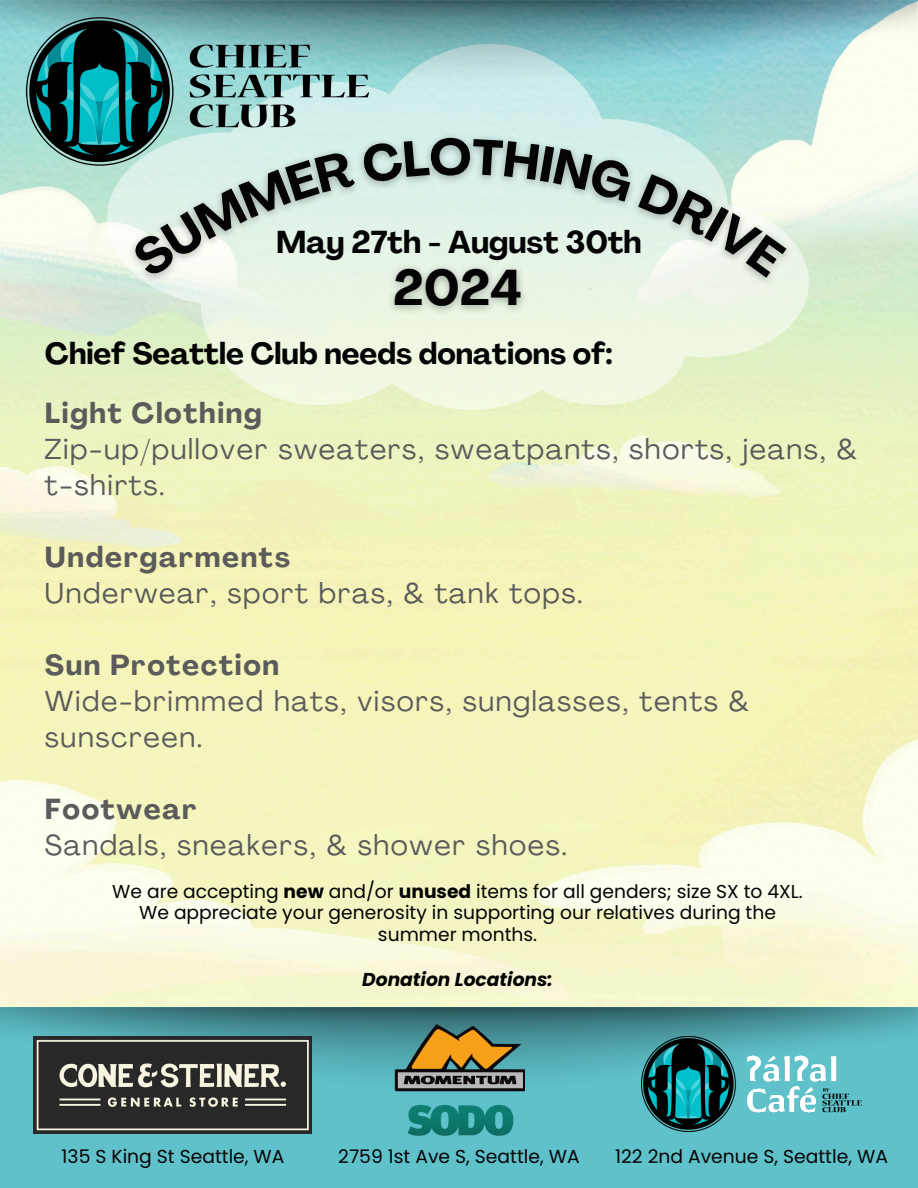
<style>
.page{position:relative;width:918px;height:1188px;background:#fff}
.page>*{position:absolute;margin:0;border:0;box-sizing:border-box;transform-origin:0 0}
.t1{font:700 49.5px "Agrandir";color:#040405}
.t2{font:700 31.2px "Agrandir";color:#040405}
.t3{font:700 30px "Agrandir";color:#040405}
.t4{font:28.5px/36px "Agrandir";letter-spacing:.055em;color:#5b5b5b}
.t5{font:18.75px/21.3px "Poppins";color:#040405;text-align:center}
.t6{font:italic 700 18.75px "Poppins";color:#040405}
.s1{font-weight:700}
</style>
<div class="page">
<div style="left:0;top:1007px;width:918px;height:181px;background:#5fc1ca"></div>
<img style="left:0;top:1007px;width:918px;height:90px">
<img style="left:107px;top:90px;width:701px;height:320px">
<img style="left:20px;top:90px;width:363px;height:85px">
<img style="left:0;top:0;width:918px;height:90px">
<img style="left:111px;top:126px;width:694px;height:174px">
<img style="left:381px;top:279px;width:153px;height:41px">
<img style="left:641px;top:1037px;width:221px;height:94px">
<img style="left:391px;top:1024px;width:133px;height:112px">
<img style="left:34px;top:1037px;width:278px;height:97px">
<svg style="left:130px;top:137px;width:657px;height:142px;background:#d6e7dd"></svg>
<p class="t2" style="left:276px;top:230px;width:367px">May 27th - August 30th</p>
<p class="t1" style="left:393px;top:268px;width:131px">2024</p>
<h3 class="t3" style="left:45px;top:342px;width:569px">Chief Seattle Club needs donations of:</h3>
<h1 class="t4" style="left:45px;top:397px;width:813px"><span class="s1">Light Clothing<br></span>Zip-up/pullover sweaters, sweatpants, shorts, jeans, &amp; t-shirts.</h1>
<h2 class="t4" style="left:45px;top:541px;width:539px"><span class="s1">Undergarments<br></span>Underwear, sport bras, &amp; tank tops.</h2>
<h1 class="t4" style="left:45px;top:649px;width:706px"><span class="s1">Sun Protection<br></span>Wide-brimmed hats, visors, sunglasses, tents &amp; sunscreen.</h1>
<h2 class="t4" style="left:45px;top:793px;width:524px"><span class="s1">Footwear<br></span>Sandals, sneakers, &amp; shower shoes.</h2>
<p class="t5" style="left:112px;top:881px;width:692px">We are accepting <span class="s1">new</span> and/or <span class="s1">unused</span> items for all genders; size SX to 4XL.<br>We appreciate your generosity in supporting our relatives during the summer months.</p>
<p class="t6" style="left:362px;top:966px;width:192px">Donation Locations:</p>
<p class="t5" style="left:62px;top:1146px;width:224px">135 S King St Seattle, WA</p>
<p class="t5" style="left:338px;top:1146px;width:243px">2759 1st Ave S, Seattle, WA</p>
<p class="t5" style="left:615px;top:1146px;width:274px">122 2nd Avenue S, Seattle, WA</p>
</div>
